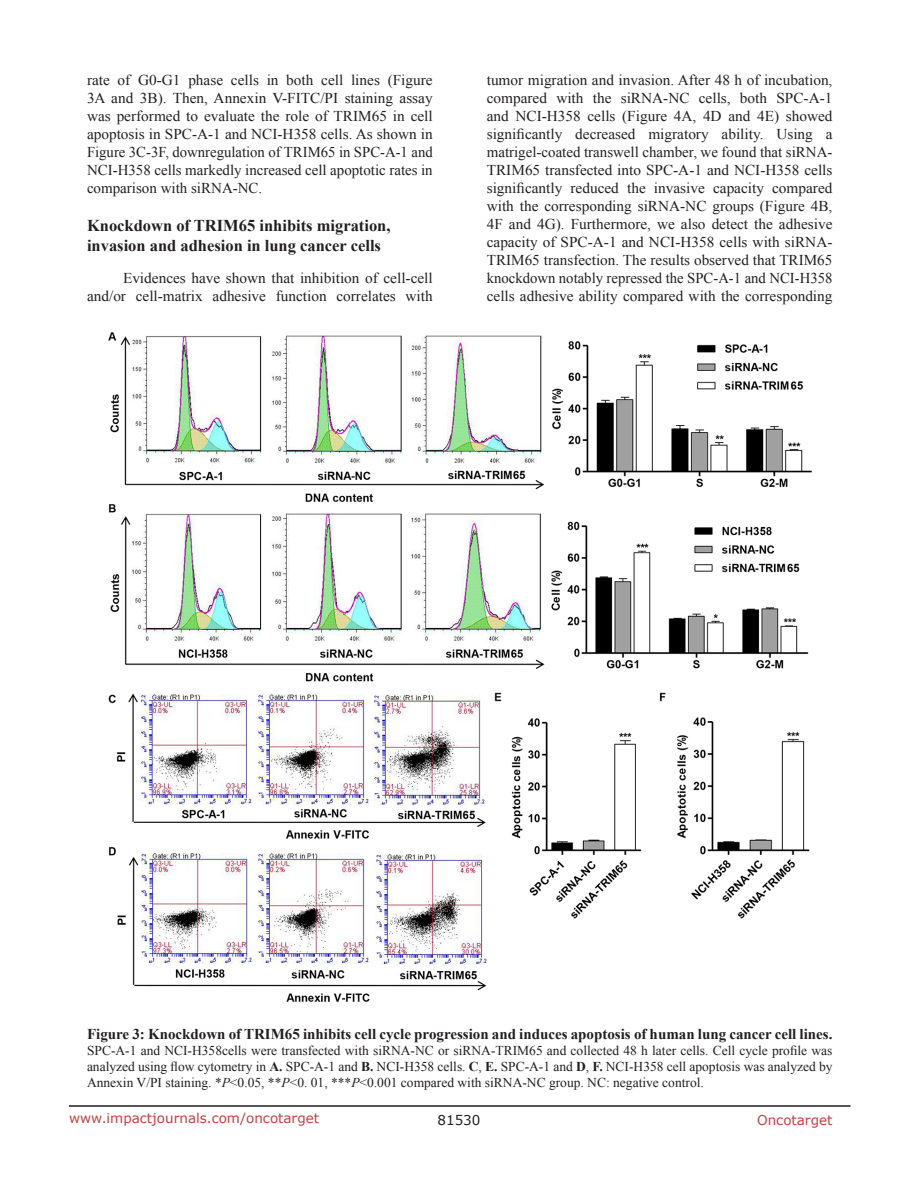
<style>
.page{position:relative;width:918px;height:1188px;background:#fff}
.page>*{position:absolute;margin:0;border:0;box-sizing:border-box;transform-origin:0 0}
.SubHeading{font:700 16.5px/19.8px "Times New Roman";color:#231f20}
.BodyText{font:15px/18px "Times New Roman";color:#231f20;text-align:justify}
.figuretext{font:700 15px "Times New Roman";color:#231f20}
.figuretext-2{font:13.5px/16.2px "Times New Roman";color:#231f20;text-align:justify}
.t1{font:13.5px "Verdana";color:#c24141}
.t2{font:13.5px "Verdana";color:#231f20}
.s1{font-weight:700}
.s2{font-style:italic}
</style>
<div class="page">
<hr style="left:69px;top:1105px;width:781px;height:2px;background:#231f20">
<img style="left:108px;top:332px;width:704px;height:669px">
<p class="BodyText" style="left:87px;top:71px;width:347px">rate of G0-G1 phase cells in both cell lines (Figure 3A and 3B). Then, Annexin V-FITC/PI staining assay was performed to evaluate the role of TRIM65 in cell apoptosis in SPC-A-1 and NCI-H358 cells. As shown in Figure 3C-3F, downregulation of TRIM65 in SPC-A-1 and NCI-H358 cells markedly increased cell apoptotic rates in comparison with siRNA-NC.</p>
<p class="SubHeading" style="left:87px;top:215px;width:305px">Knockdown of TRIM65 inhibits migration, invasion and adhesion in lung cancer cells</p>
<p class="BodyText" style="left:87px;top:268px;width:347px;text-align:right">Evidences have shown that inhibition of cell-cell and/or cell-matrix adhesive function correlates with</p>
<p class="BodyText" style="left:487px;top:71px;width:347px">tumor migration and invasion. After 48 h of incubation, compared with the siRNA-NC cells, both SPC-A-1 and NCI-H358 cells (Figure 4A, 4D and 4E) showed significantly decreased migratory ability. Using a matrigel-coated transwell chamber, we found that siRNA-TRIM65 transfected into SPC-A-1 and NCI-H358 cells significantly reduced the invasive capacity compared with the corresponding siRNA-NC groups (Figure 4B, 4F and 4G). Furthermore, we also detect the adhesive capacity of SPC-A-1 and NCI-H358 cells with siRNA-TRIM65 transfection. The results observed that TRIM65 knockdown notably repressed the SPC-A-1 and NCI-H358 cells adhesive ability compared with the corresponding</p>
<p class="figuretext" style="left:87px;top:1023px;width:747px">Figure 3: Knockdown of TRIM65 inhibits cell cycle progression and induces apoptosis of human lung cancer cell lines.</p>
<p class="figuretext-2" style="left:87px;top:1042px;width:747px">SPC-A-1 and NCI-H358cells were transfected with siRNA-NC or siRNA-TRIM65 and collected 48 h later cells. Cell cycle profile was analyzed using flow cytometry in <span class="s1">A.</span> SPC-A-1 and <span class="s1">B.</span> NCI-H358 cells. <span class="s1">C</span>, <span class="s1">E.</span> SPC-A-1 and <span class="s1">D</span>, <span class="s1">F.</span> NCI-H358 cell apoptosis was analyzed by Annexin V/PI staining. *<span class="s2">P</span>&lt;0.05, **<span class="s2">P</span>&lt;0. 01, ***<span class="s2">P</span>&lt;0.001 compared with siRNA-NC group. NC: negative control.</p>
<p class="t1" style="left:69px;top:1109px;width:252px">www.impactjournals.com/oncotarget</p>
<p class="t2" style="left:438px;top:1111px;width:44px">81530</p>
<p class="t1" style="left:757px;top:1111px;width:77px">Oncotarget</p>
</div>
